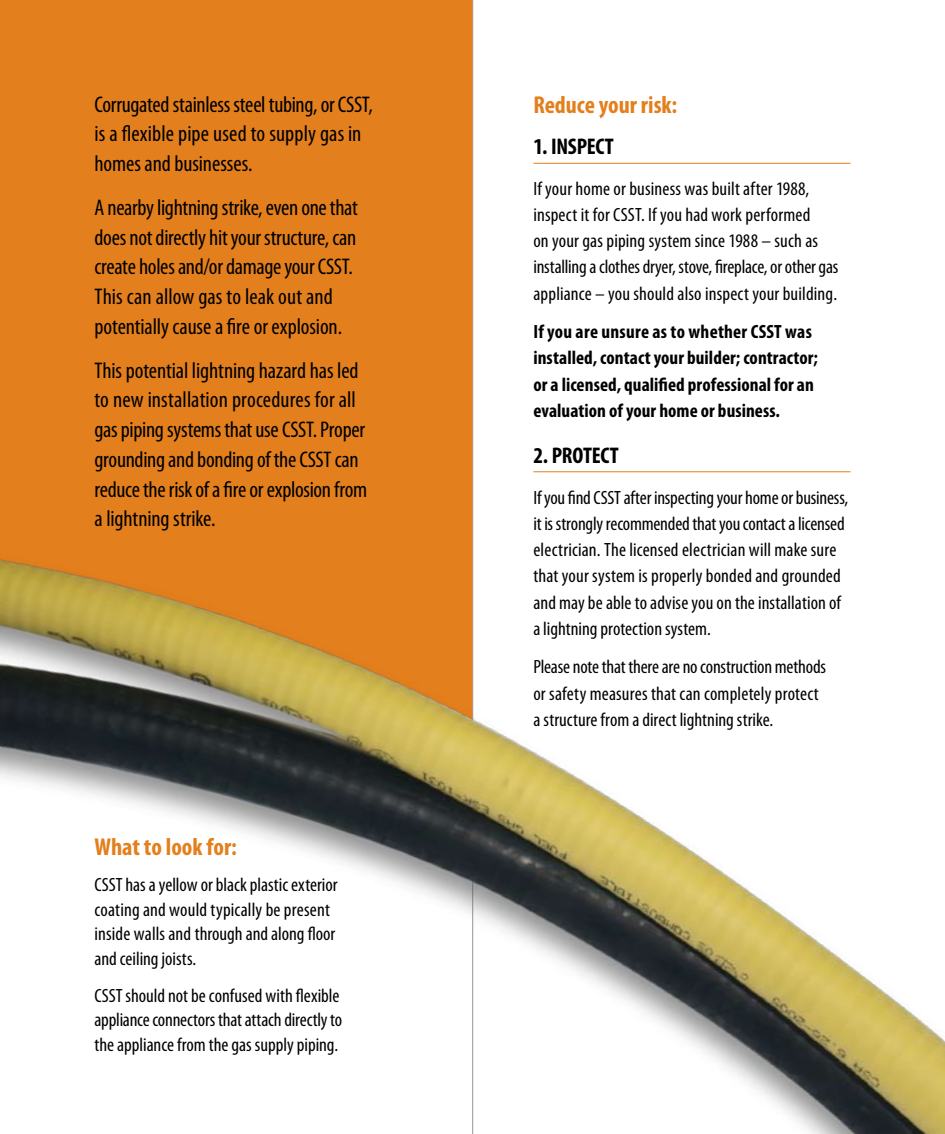
<style>
.page{position:relative;width:945px;height:1134px;background:#fff}
.page>*{position:absolute;margin:0;border:0;box-sizing:border-box;transform-origin:0 0}
.t1{font:700 condensed 24.5px "Myriad Pro";color:#e37f1c}
.t2{font:condensed 22.75px/29.8px "Myriad Pro";letter-spacing:-.01em;color:#000}
.t3{font:700 condensed 22.75px "Myriad Pro";letter-spacing:-.01em;color:#000}
.t4{font:condensed 19.25px/26.2px "Myriad Pro";letter-spacing:.005em;color:#000}
.t5{font:700 condensed 19.25px/26.2px "Myriad Pro";letter-spacing:.005em;color:#000}
</style>
<div class="page">
<hr style="left:472px;top:0;width:1px;height:1134px;background:#939598">
<div style="left:0;top:0;width:472px;height:551px;background:#e37f1c"></div>
<img style="left:0;top:551px;width:945px;height:583px">
<hr style="left:533px;top:163px;width:317px;height:1px;background:#e37f1c">
<hr style="left:533px;top:471px;width:317px;height:1px;background:#e37f1c">
<p class="t2" style="left:94px;top:89px;width:280px">Corrugated stainless steel tubing, or CSST, is a flexible pipe used to supply gas in homes and businesses.</p>
<p class="t2" style="left:94px;top:192px;width:265px">A nearby lightning strike, even one that does not directly hit your structure, can create holes and/or damage your CSST.<br>This can allow gas to leak out and potentially cause a fire or explosion.</p>
<p class="t2" style="left:94px;top:355px;width:274px">This potential lightning hazard has led to new installation procedures for all gas piping systems that use CSST. Proper grounding and bonding of the CSST can reduce the risk of a fire or explosion from a lightning strike.</p>
<p class="t1" style="left:94px;top:831px;width:144px">What to look for:</p>
<p class="t4" style="left:94px;top:872px;width:245px;line-height:24.5px">CSST has a yellow or black plastic exterior coating and would typically be present inside walls and through and along floor and ceiling joists.</p>
<p class="t4" style="left:94px;top:983px;width:249px;line-height:24.5px">CSST should not be confused with flexible appliance connectors that attach directly to the appliance from the gas supply piping.</p>
<p class="t1" style="left:533px;top:89px;width:145px">Reduce your risk:</p>
<p class="t3" style="left:533px;top:133px;width:72px">1. Inspect</p>
<p class="t4" style="left:533px;top:175px;width:306px">If your home or business was built after 1988, inspect it for CSST. If you had work performed<br>on your gas piping system since 1988 – such as installing a clothes dryer, stove, fireplace, or other gas appliance – you should also inspect your building.</p>
<p class="t5" style="left:533px;top:318px;width:286px">If you are unsure as to whether CSST was installed, contact your builder; contractor; or a licensed, qualified professional for an evaluation of your home or business.</p>
<p class="t3" style="left:533px;top:441px;width:77px">2. protect</p>
<p class="t4" style="left:533px;top:484px;width:316px">If you find CSST after inspecting your home or business, it is strongly recommended that you contact a licensed electrician. The licensed electrician will make sure that your system is properly bonded and grounded and may be able to advise you on the installation of a lightning protection system.</p>
<p class="t4" style="left:533px;top:654px;width:294px">Please note that there are no construction methods or safety measures that can completely protect a structure from a direct lightning strike.</p>
</div>
